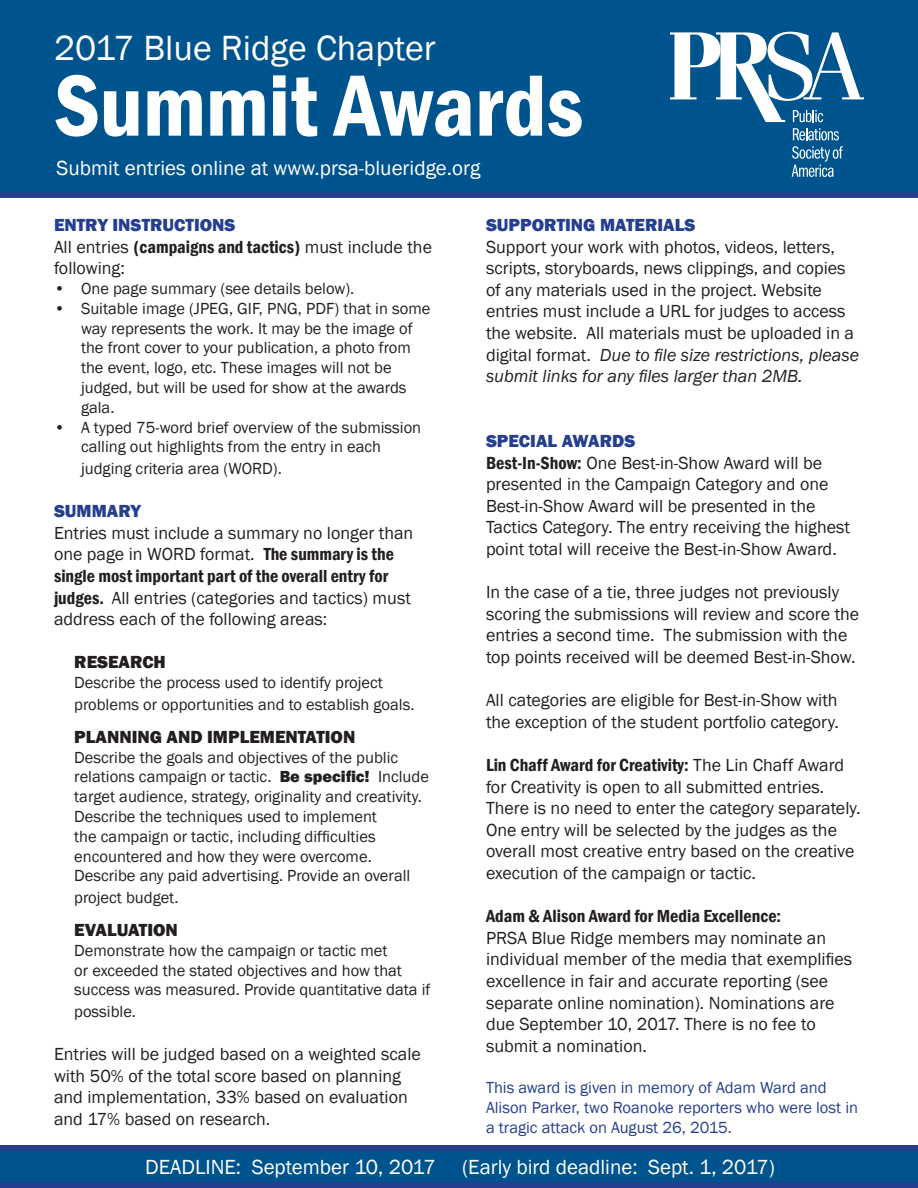
<style>
.page{position:relative;width:918px;height:1188px;background:#fff}
.page>*{position:absolute;margin:0;border:0;box-sizing:border-box;transform-origin:0 0}
.t1{font:600 condensed 90px "Franklin Gothic";color:#fff}
.t2{font:36px "Franklin Gothic";color:#fff}
.t3{font:21px "Franklin Gothic";color:#fff}
.t4{font:18px/21.6px "Franklin Gothic";color:#231f20}
.t5{font:800 18px "Franklin Gothic";color:#253f8e}
.t6{font:800 18px "Franklin Gothic";color:#231f20}
.t7{font:16.5px/19.8px "Franklin Gothic";color:#231f20}
.t8{font:16.5px/19.8px "Franklin Gothic";color:#253f8e}
.s1{font-weight:600;font-stretch:condensed}
.s2{font-weight:800}
.s3{font-style:italic}
</style>
<div class="page">
<div style="left:0;top:0;width:918px;height:198px;background:#00548d"></div>
<svg style="left:793px;top:128px;width:46px;height:12px"></svg>
<svg style="left:792px;top:146px;width:51px;height:31px;background:#3d7ca8"></svg>
<svg style="left:670px;top:32px;width:194px;height:90px"></svg>
<svg style="left:0;top:1145px;width:918px;height:43px;background:#0a4e8d"></svg>
<p class="t2" style="left:54px;top:26px;width:383px">2017 Blue Ridge Chapter</p>
<p class="t1" style="left:54px;top:45px;width:531px">Summit Awards</p>
<p class="t3" style="left:57px;top:155px;width:425px">Submit entries online at www.prsa-blueridge.org</p>
<p class="t5" style="left:54px;top:213px;width:183px">ENTRY INSTRUCTIONS</p>
<p class="t4" style="left:54px;top:236px;width:380px">All entries <span class="s1">(campaigns and tactics)</span> must include the following:</p>
<p class="t7" style="left:54px;top:279px;width:302px">• One page summary (see details below).</p>
<p class="t7" style="left:81px;top:299px;width:351px;text-indent:-27px">• Suitable image (JPEG, GIF, PNG, PDF) that in some way represents the work. It may be the image of the front cover to your publication, a photo from the event, logo, etc. These images will not be judged, but will be used for show at the awards gala.</p>
<p class="t7" style="left:81px;top:418px;width:342px;text-indent:-27px">• A typed 75-word brief overview of the submission calling out highlights from the entry in each</p>
<p class="t7" style="left:81px;top:459px;width:202px">judging criteria area (WORD).</p>
<p class="t5" style="left:54px;top:499px;width:89px">SUMMARY</p>
<p class="t4" style="left:54px;top:522px;width:361px">Entries must include a summary no longer than one page in WORD format. <span class="s1">The summary is the single most important part of the overall entry for judges.</span> All entries (categories and tactics) must address each of the following areas:</p>
<p class="t6" style="left:74px;top:651px;width:93px">RESEARCH</p>
<p class="t7" style="left:74px;top:673px;width:310px">Describe the process used to identify project</p>
<p class="t7" style="left:74px;top:695px;width:342px">problems or opportunities and to establish goals.</p>
<p class="t6" style="left:74px;top:725px;width:283px">PLANNING AND IMPLEMENTATION</p>
<p class="t7" style="left:74px;top:748px;width:356px">Describe the goals and objectives of the public relations campaign or tactic. <span class="s2">Be specific!</span> Include target audience, strategy, originality and creativity.<br>Describe the techniques used to implement<br>the campaign or tactic, including difficulties encountered and how they were overcome.<br>Describe any paid advertising. Provide an overall</p>
<p class="t7" style="left:74px;top:888px;width:106px">project budget.</p>
<p class="t6" style="left:74px;top:918px;width:105px">EVALUATION</p>
<p class="t7" style="left:74px;top:941px;width:358px">Demonstrate how the campaign or tactic met<br>or exceeded the stated objectives and how that success was measured. Provide quantitative data if</p>
<p class="t7" style="left:74px;top:1002px;width:63px">possible.</p>
<p class="t4" style="left:54px;top:1044px;width:368px">Entries will be judged based on a weighted scale with 50% of the total score based on planning and implementation, 33% based on evaluation and 17% based on research.</p>
<p class="t5" style="left:486px;top:213px;width:211px">SUPPORTING MATERIALS</p>
<p class="t4" style="left:486px;top:236px;width:375px">Support your work with photos, videos, letters, scripts, storyboards, news clippings, and copies of any materials used in the project. Website entries must include a URL for judges to access the website. All materials must be uploaded in a digital format. <span class="s3">Due to file size restrictions, please submit links for any files larger than 2MB.</span></p>
<p class="t5" style="left:486px;top:429px;width:151px">SPECIAL AWARDS</p>
<p class="t4" style="left:486px;top:452px;width:366px"><span class="s1">Best-In-Show:</span> One Best-in-Show Award will be presented in the Campaign Category and one Best-in-Show Award will be presented in the Tactics Category. The entry receiving the highest point total will receive the Best-in-Show Award.</p>
<p class="t4" style="left:486px;top:582px;width:375px">In the case of a tie, three judges not previously scoring the submissions will review and score the entries a second time. The submission with the top points received will be deemed Best-in-Show.</p>
<p class="t4" style="left:486px;top:690px;width:354px">All categories are eligible for Best-in-Show with the exception of the student portfolio category.</p>
<p class="t4" style="left:486px;top:755px;width:376px"><span class="s1">Lin Chaff Award for Creativity:</span> The Lin Chaff Award for Creativity is open to all submitted entries.<br>There is no need to enter the category separately.<br>One entry will be selected by the judges as the overall most creative entry based on the creative execution of the campaign or tactic.</p>
<p class="t4" style="left:486px;top:906px;width:368px"><span class="s1">Adam &amp; Alison Award for Media Excellence:<br></span>PRSA Blue Ridge members may nominate an individual member of the media that exemplifies excellence in fair and accurate reporting (see separate online nomination). Nominations are due September 10, 2017. There is no fee to submit a nomination.</p>
<p class="t8" style="left:486px;top:1078px;width:374px">This award is given in memory of Adam Ward and<br>Alison Parker, two Roanoke reporters who were lost in a tragic attack on August 26, 2015.</p>
<p class="t3" style="left:145px;top:1154px;width:292px">DEADLINE: September 10, 2017</p>
<p class="t3" style="left:462px;top:1154px;width:314px">(Early bird deadline: Sept. 1, 2017)</p>
</div>
